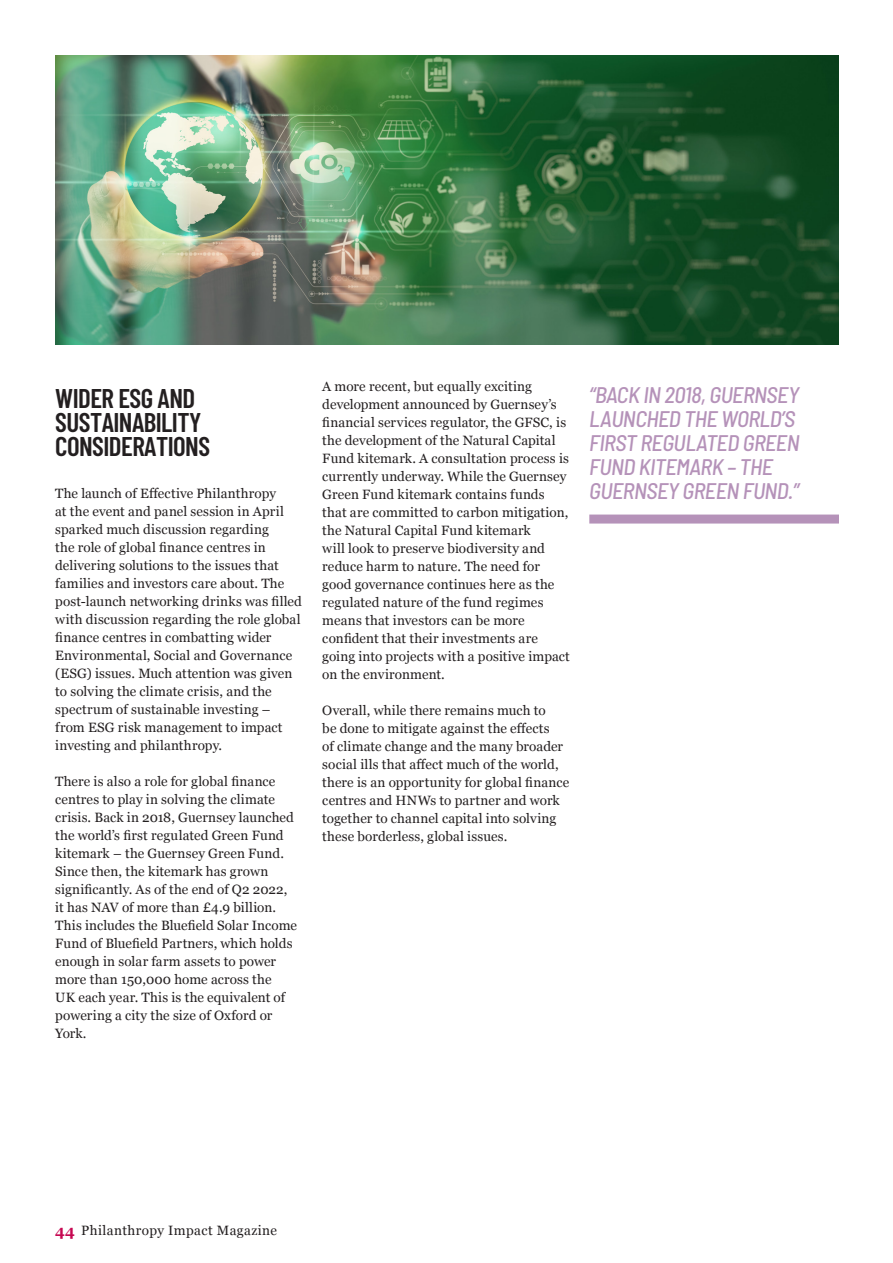
<style>
.page{position:relative;width:893px;height:1263px;background:#fff}
.page>*{position:absolute;margin:0;border:0;box-sizing:border-box;transform-origin:0 0}
.Paragraph_title{font:600 27px/24px "Barlow Condensed";letter-spacing:-.02em;color:#231f20}
.Quote_large{font:italic 500 semi-condensed 22.5px/24px "Barlow";letter-spacing:-.02em;color:#b592b9}
.Body_Text{font:13.5px/18px "Georgia";letter-spacing:.01em;color:#231f20}
.Body_Text-2{font:13.5px "Georgia";letter-spacing:.03em;color:#231f20}
.s1{font-weight:700;font-size:15px;color:#c60751}
</style>
<div class="page">
<img style="left:55px;top:55px;width:784px;height:289px">
<div style="left:589px;top:514px;width:250px;height:9px;background:#b592b9"></div>
<p class="Paragraph_title" style="left:55px;top:384px;width:156px">WIDER ESG AND<br>SUSTAINABILITY<br>CONSIDERATIONS</p>
<p class="Body_Text" style="left:55px;top:483px;width:248px">The launch of Effective Philanthropy<br>at the event and panel session in April sparked much discussion regarding<br>the role of global finance centres in delivering solutions to the issues that families and investors care about. The post-launch networking drinks was filled with discussion regarding the role global finance centres in combatting wider Environmental, Social and Governance (ESG) issues. Much attention was given to solving the climate crisis, and the spectrum of sustainable investing – from ESG risk management to impact investing and philanthropy.</p>
<p class="Body_Text" style="left:55px;top:771px;width:243px">There is also a role for global finance centres to play in solving the climate crisis. Back in 2018, Guernsey launched the world’s first regulated Green Fund kitemark – the Guernsey Green Fund.<br>Since then, the kitemark has grown significantly. As of the end of Q2 2022, it has NAV of more than £4.9 billion.<br>This includes the Bluefield Solar Income Fund of Bluefield Partners, which holds enough in solar farm assets to power more than 150,000 home across the<br>UK each year. This is the equivalent of powering a city the size of Oxford or York.</p>
<p class="Body_Text" style="left:322px;top:377px;width:249px">A more recent, but equally exciting development announced by Guernsey’s financial services regulator, the GFSC, is the development of the Natural Capital Fund kitemark. A consultation process is currently underway. While the Guernsey Green Fund kitemark contains funds that are committed to carbon mitigation, the Natural Capital Fund kitemark<br>will look to preserve biodiversity and reduce harm to nature. The need for good governance continues here as the regulated nature of the fund regimes means that investors can be more confident that their investments are going into projects with a positive impact on the environment.</p>
<p class="Body_Text" style="left:322px;top:701px;width:249px">Overall, while there remains much to<br>be done to mitigate against the effects<br>of climate change and the many broader social ills that affect much of the world, there is an opportunity for global finance centres and HNWs to partner and work together to channel capital into solving these borderless, global issues.</p>
<p class="Quote_large" style="left:589px;top:381px;width:212px">“BACK IN 2018, GUERNSEY<br>LAUNCHED THE WORLD’S<br>FIRST REGULATED GREEN<br>FUND KITEMARK – THE<br>GUERNSEY GREEN FUND.”</p>
<p class="Body_Text-2" style="left:55px;top:1221px;width:223px"><span class="s1">44</span> Philanthropy Impact Magazine</p>
</div>
